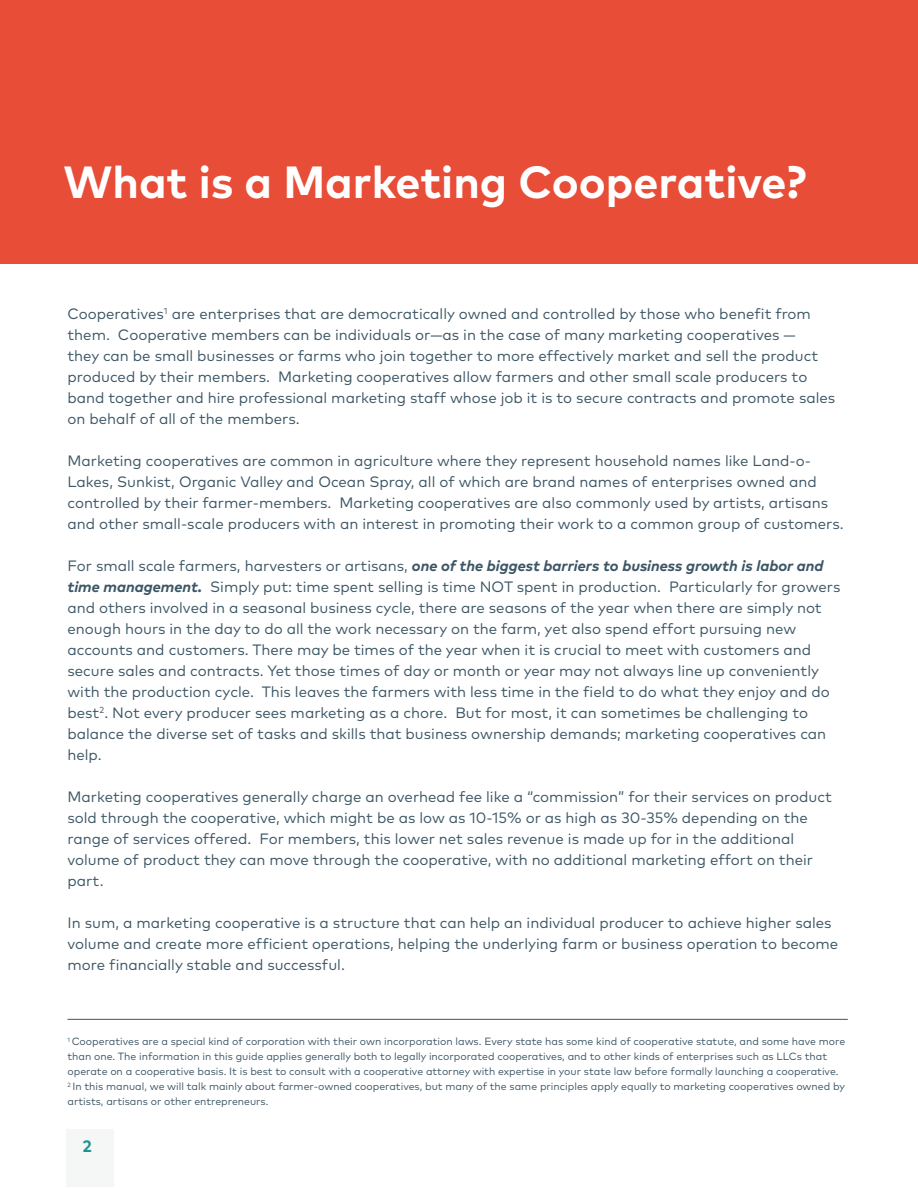
<style>
.page{position:relative;width:918px;height:1188px;background:#fff}
.page>*{position:absolute;margin:0;border:0;box-sizing:border-box;transform-origin:0 0}
.Title_White{font:700 45px "Mark OT";color:#fff}
.t1{font:700 16.5px "Mark OT";color:#199490}
.Body{font:15px/21px "Mark OT";color:#3c5665}
.Footnotes{font:10.5px/15px "Mark OT";color:#3c5665}
.s1{font-weight:700;font-style:italic}
</style>
<div class="page">
<div style="left:66px;top:1129px;width:47px;height:58px;background:#f5f7f7"></div>
<div style="left:0;top:0;width:918px;height:264px;background:#e84d37"></div>
<hr style="left:68px;top:1019px;width:780px;height:1px;background:#3c5665">
<p class="Title_White" style="left:63px;top:153px;width:745px">What is a Marketing Cooperative?</p>
<p class="Body" style="left:68px;top:303px;width:769px">Cooperatives<sup>1</sup> are enterprises that are democratically owned and controlled by those who benefit from them. Cooperative members can be individuals or—as in the case of many marketing cooperatives —<br>they can be small businesses or farms who join together to more effectively market and sell the product produced by their members. Marketing cooperatives allow farmers and other small scale producers to band together and hire professional marketing staff whose job it is to secure contracts and promote sales on behalf of all of the members.</p>
<p class="Body" style="left:68px;top:450px;width:778px">Marketing cooperatives are common in agriculture where they represent household names like Land-o-Lakes, Sunkist, Organic Valley and Ocean Spray, all of which are brand names of enterprises owned and controlled by their farmer-members. Marketing cooperatives are also commonly used by artists, artisans and other small-scale producers with an interest in promoting their work to a common group of customers.</p>
<p class="Body" style="left:68px;top:555px;width:774px">For small scale farmers, harvesters or artisans, <span class="s1">one of the biggest barriers to business growth is labor and time management.</span> Simply put: time spent selling is time NOT spent in production. Particularly for growers and others involved in a seasonal business cycle, there are seasons of the year when there are simply not enough hours in the day to do all the work necessary on the farm, yet also spend effort pursuing new accounts and customers. There may be times of the year when it is crucial to meet with customers and secure sales and contracts. Yet those times of day or month or year may not always line up conveniently with the production cycle. This leaves the farmers with less time in the field to do what they enjoy and do best<sup>2</sup>. Not every producer sees marketing as a chore. But for most, it can sometimes be challenging to balance the diverse set of tasks and skills that business ownership demands; marketing cooperatives can help.</p>
<p class="Body" style="left:68px;top:786px;width:766px">Marketing cooperatives generally charge an overhead fee like a “commission” for their services on product sold through the cooperative, which might be as low as 10-15% or as high as 30-35% depending on the range of services offered. For members, this lower net sales revenue is made up for in the additional volume of product they can move through the cooperative, with no additional marketing effort on their part.</p>
<p class="Body" style="left:68px;top:912px;width:772px">In sum, a marketing cooperative is a structure that can help an individual producer to achieve higher sales volume and create more efficient operations, helping the underlying farm or business operation to become more financially stable and successful.</p>
<p class="Footnotes" style="left:68px;top:1034px;width:779px"><sup>1</sup> Cooperatives are a special kind of corporation with their own incorporation laws. Every state has some kind of cooperative statute, and some have more than one. The information in this guide applies generally both to legally incorporated cooperatives, and to other kinds of enterprises such as LLCs that operate on a cooperative basis. It is best to consult with a cooperative attorney with expertise in your state law before formally launching a cooperative.</p>
<p class="Footnotes" style="left:68px;top:1079px;width:779px"><sup>2</sup> In this manual, we will talk mainly about farmer-owned cooperatives, but many of the same principles apply equally to marketing cooperatives owned by artists, artisans or other entrepreneurs.</p>
<p class="t1" style="left:82px;top:1135px;width:11px">2</p>
</div>
